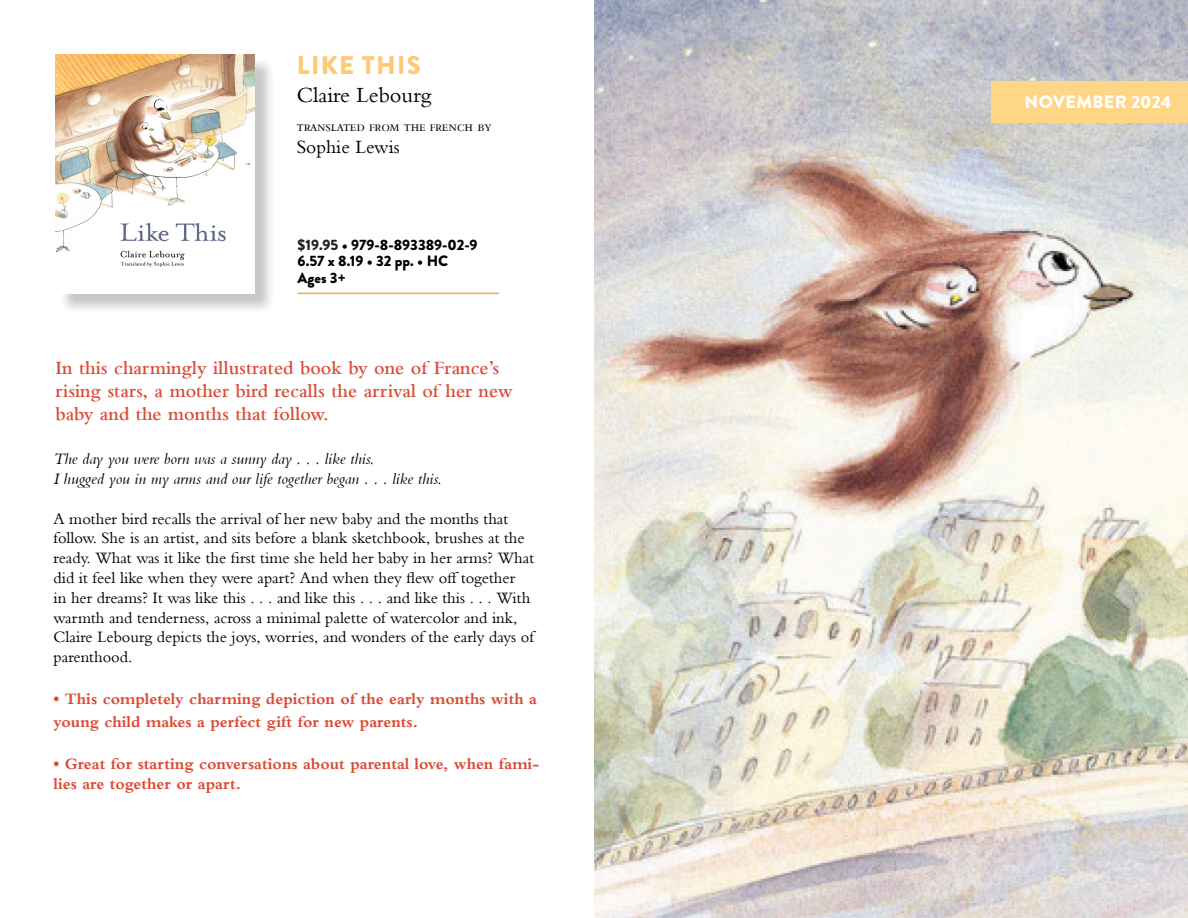
<style>
.page{position:relative;width:1188px;height:918px;background:#fff}
.page>*{position:absolute;margin:0;border:0;box-sizing:border-box;transform-origin:0 0}
.Title_Style{font:900 25.5px "Brandon Grotesque";letter-spacing:.05em;color:#ffc876}
.Title_Style-2{font:22.5px "Bembo MT Pro";color:#000}
.t1{font:600 19.5px/23.4px "Bembo MT Pro";color:#da4c36}
.t2{font:19.5px "Bembo MT Pro";color:#000}
.t3{font:900 18px "Brandon Grotesque";letter-spacing:.02em;color:#fff}
.t4{font:16.5px/19.8px "Bembo MT Pro";color:#000}
.t5{font:700 16.5px/22.5px "Bembo MT Pro";color:#da4c36}
.t6{font:italic 16.5px "Bembo MT Pro";color:#000}
.t7{font:900 15px "Brandon Grotesque";color:#000}
.t8{font:15px "Bembo MT Pro";color:#000}
.s1{color:#231f20}
</style>
<div class="page">
<div style="left:58px;top:57px;width:217px;height:257px;background:#231f20;opacity:.25"></div>
<img style="left:56px;top:55px;width:199px;height:238px">
<hr style="left:298px;top:293px;width:201px;height:1px;background:#f6a951">
<img style="left:595px;top:0;width:593px;height:918px">
<div style="left:992px;top:81px;width:196px;height:41px;background:#ffd686"></div>
<p class="Title_Style" style="left:297px;top:47px;width:125px">LIKE THIS</p>
<p class="Title_Style-2" style="left:297px;top:82px;width:136px">Claire Lebourg</p>
<p class="t8" style="left:297px;top:117px;width:197px">translated from the french by</p>
<p class="t2" style="left:297px;top:135px;width:104px">Sophie Lewis</p>
<p class="t7" style="left:298px;top:234px;width:181px"><span class="s1">$19.95</span> • 979-8-893389-02-9</p>
<p class="t7" style="left:298px;top:251px;width:152px">6.57 x 8.19 • 32 pp. • HC</p>
<p class="t7" style="left:298px;top:267px;width:50px">Ages 3+</p>
<p class="t1" style="left:55px;top:356px;width:459px">In this charmingly illustrated book by one of France’s rising stars, a mother bird recalls the arrival of her new baby and the months that follow.</p>
<p class="t6" style="left:54px;top:449px;width:322px">The day you were born was a sunny day . . . like this.</p>
<p class="t6" style="left:54px;top:469px;width:390px">I hugged you in my arms and our life together began . . . like this.</p>
<p class="t4" style="left:54px;top:508px;width:482px">A mother bird recalls the arrival of her new baby and the months that follow. She is an artist, and sits before a blank sketchbook, brushes at the ready. What was it like the first time she held her baby in her arms? What did it feel like when they were apart? And when they flew off together<br>in her dreams? It was like this . . . and like this . . . and like this . . . With warmth and tenderness, across a minimal palette of watercolor and ink, Claire Lebourg depicts the joys, worries, and wonders of the early days of parenthood.</p>
<p class="t5" style="left:54px;top:688px;width:485px">• This completely charming depiction of the early months with a young child makes a perfect gift for new parents.</p>
<p class="t5" style="left:54px;top:754px;width:487px;line-height:19.8px">• Great for starting conversations about parental love, when fami&shy;lies are together or apart.</p>
<p class="t3" style="left:1024px;top:89px;width:149px">NOVEMBER 2024</p>
</div>
